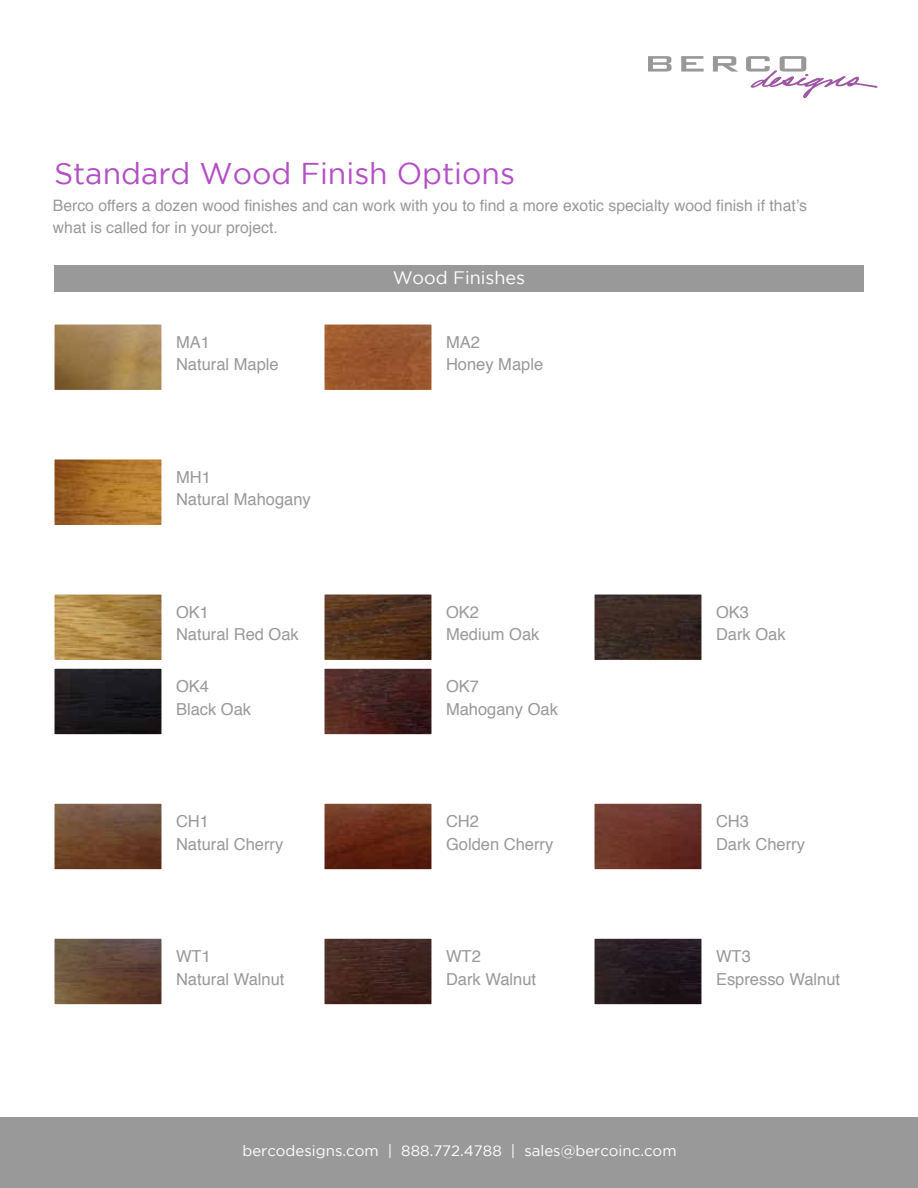
<style>
.page{position:relative;width:918px;height:1188px;background:#fff}
.page>*{position:absolute;margin:0;border:0;box-sizing:border-box;transform-origin:0 0}
.t1{font:30px "Gotham";color:#b34fc5}
.t2{font:18px "Gotham";color:#fff}
.t3{font:16.5px/22.5px "Helvetica";color:#99999a}
.t4{font:15.75px/22.5px "Helvetica";color:#99999a}
.t5{font:15px "Gotham";color:#fff}
</style>
<div class="page">
<div style="left:0;top:1117px;width:918px;height:71px;background:#99999a"></div>
<svg style="left:648px;top:56px;width:24px;height:16px"></svg>
<svg style="left:681px;top:56px;width:23px;height:16px"></svg>
<svg style="left:713px;top:56px;width:25px;height:16px"></svg>
<svg style="left:746px;top:56px;width:132px;height:42px"></svg>
<div style="left:54px;top:266px;width:810px;height:26px;background:#99999a"></div>
<img style="left:55px;top:325px;width:106px;height:64px">
<div style="left:53px;top:323px;width:110px;height:68px;border:1px solid #fff"></div>
<img style="left:325px;top:325px;width:106px;height:64px">
<div style="left:323px;top:323px;width:110px;height:68px;border:1px solid #fff"></div>
<img style="left:55px;top:460px;width:106px;height:64px">
<div style="left:53px;top:458px;width:110px;height:68px;border:1px solid #fff"></div>
<img style="left:55px;top:595px;width:106px;height:64px">
<div style="left:53px;top:593px;width:110px;height:68px;border:1px solid #fff"></div>
<img style="left:325px;top:595px;width:106px;height:64px">
<div style="left:323px;top:593px;width:110px;height:68px;border:1px solid #fff"></div>
<img style="left:595px;top:595px;width:106px;height:64px">
<div style="left:593px;top:593px;width:110px;height:68px;border:1px solid #fff"></div>
<img style="left:55px;top:670px;width:106px;height:63px">
<div style="left:53px;top:668px;width:110px;height:67px;border:1px solid #fff"></div>
<img style="left:325px;top:670px;width:106px;height:63px">
<div style="left:323px;top:668px;width:110px;height:67px;border:1px solid #fff"></div>
<img style="left:55px;top:805px;width:106px;height:63px">
<div style="left:53px;top:803px;width:110px;height:67px;border:1px solid #fff"></div>
<img style="left:325px;top:805px;width:106px;height:63px">
<div style="left:323px;top:803px;width:110px;height:67px;border:1px solid #fff"></div>
<img style="left:595px;top:805px;width:106px;height:63px">
<div style="left:593px;top:803px;width:110px;height:67px;border:1px solid #fff"></div>
<img style="left:55px;top:940px;width:106px;height:63px">
<div style="left:53px;top:938px;width:110px;height:67px;border:1px solid #fff"></div>
<img style="left:325px;top:940px;width:106px;height:63px">
<div style="left:323px;top:938px;width:110px;height:67px;border:1px solid #fff"></div>
<img style="left:595px;top:940px;width:106px;height:63px">
<div style="left:593px;top:938px;width:110px;height:67px;border:1px solid #fff"></div>
<h1 class="t1" style="left:54px;top:157px;width:463px">Standard Wood Finish Options</h1>
<p class="t4" style="left:53px;top:195px;width:756px">Berco offers a dozen wood finishes and can work with you to find a more exotic specialty wood finish if that’s what is called for in your project.</p>
<p class="t2" style="left:393px;top:267px;width:134px">Wood Finishes</p>
<p class="t3" style="left:176px;top:331px;width:104px">MA1<br>Natural Maple</p>
<p class="t3" style="left:446px;top:331px;width:99px">MA2<br>Honey Maple</p>
<p class="t3" style="left:176px;top:466px;width:136px">MH1<br>Natural Mahogany</p>
<p class="t3" style="left:176px;top:601px;width:124px">OK1<br>Natural Red Oak</p>
<p class="t3" style="left:446px;top:601px;width:95px">OK2<br>Medium Oak</p>
<p class="t3" style="left:716px;top:601px;width:71px">OK3<br>Dark Oak</p>
<p class="t3" style="left:176px;top:676px;width:77px">OK4<br>Black Oak</p>
<p class="t3" style="left:446px;top:676px;width:113px">OK7<br>Mahogany Oak</p>
<p class="t3" style="left:176px;top:811px;width:109px">CH1<br>Natural Cherry</p>
<p class="t3" style="left:446px;top:811px;width:109px">CH2<br>Golden Cherry</p>
<p class="t3" style="left:716px;top:811px;width:90px">CH3<br>Dark Cherry</p>
<p class="t3" style="left:176px;top:946px;width:110px">WT1<br>Natural Walnut</p>
<p class="t3" style="left:446px;top:946px;width:92px">WT2<br>Dark Walnut</p>
<p class="t3" style="left:716px;top:946px;width:126px">WT3<br>Espresso Walnut</p>
<p class="t5" style="left:242px;top:1143px;width:436px">bercodesigns.com | 888.772.4788 | sales@bercoinc.com</p>
</div>
